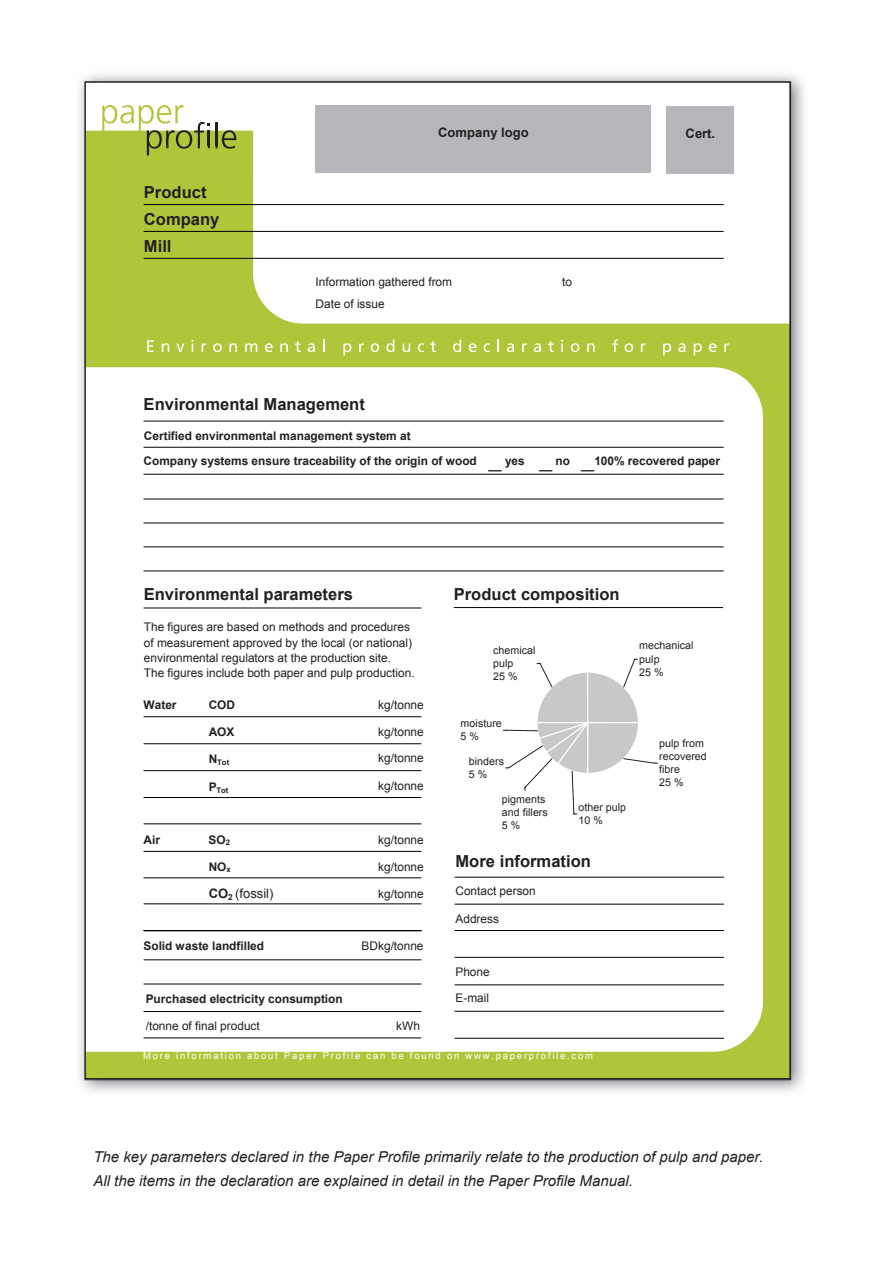
<style>
.page{position:relative;width:893px;height:1263px;background:#fff}
.page>*{position:absolute;margin:0;border:0;box-sizing:border-box;transform-origin:0 0}
.t1{font:700 16.5px/26.8px "Arial";color:#231f20}
.t2{font:italic 15px/24px "Arial";color:#231f20}
.t3{font:700 13.05px "Arial";color:#231f20}
.t4{font:13.05px "Arial";color:#231f20}
.t5{font:11.85px/15.5px "Arial";color:#231f20}
.t6{font:700 11.85px "Arial";color:#231f20}
.t7{font:10.65px/13.2px "Arial";letter-spacing:.005em;color:#231f20}
.t8{font:9.45px "Arial";letter-spacing:.19em;color:#fff}
.t9{font:700 7.65px "Arial";color:#231f20}
.s1{font-weight:700}
</style>
<div class="page">
<img style="left:79px;top:74px;width:726px;height:1018px">
<div style="left:85px;top:82px;width:705px;height:996px;background:#b0c63a"></div>
<div style="left:87px;top:367px;width:676px;height:685px;background:#fff"></div>
<div style="left:253px;top:84px;width:535px;height:240px;background:#fff"></div>
<div style="left:85px;top:82px;width:235px;height:49px;background:#fff"></div>
<svg style="left:147px;top:340px;width:7px;height:12px"></svg>
<svg style="left:162px;top:343px;width:7px;height:9px"></svg>
<svg style="left:176px;top:344px;width:8px;height:8px"></svg>
<svg style="left:191px;top:340px;width:2px;height:12px"></svg>
<svg style="left:202px;top:343px;width:4px;height:9px"></svg>
<svg style="left:213px;top:343px;width:24px;height:10px"></svg>
<svg style="left:245px;top:343px;width:13px;height:9px"></svg>
<svg style="left:265px;top:343px;width:8px;height:10px"></svg>
<svg style="left:280px;top:343px;width:8px;height:9px"></svg>
<svg style="left:295px;top:341px;width:6px;height:12px"></svg>
<svg style="left:307px;top:343px;width:8px;height:9px"></svg>
<svg style="left:323px;top:339px;width:2px;height:13px"></svg>
<svg style="left:343px;top:343px;width:9px;height:12px"></svg>
<svg style="left:359px;top:343px;width:5px;height:9px"></svg>
<svg style="left:371px;top:339px;width:23px;height:14px"></svg>
<svg style="left:403px;top:344px;width:7px;height:8px"></svg>
<svg style="left:417px;top:343px;width:7px;height:10px"></svg>
<svg style="left:430px;top:341px;width:6px;height:12px"></svg>
<svg style="left:453px;top:339px;width:8px;height:14px"></svg>
<svg style="left:468px;top:343px;width:22px;height:10px"></svg>
<svg style="left:497px;top:339px;width:2px;height:13px"></svg>
<svg style="left:506px;top:343px;width:9px;height:10px"></svg>
<svg style="left:522px;top:343px;width:5px;height:9px"></svg>
<svg style="left:533px;top:343px;width:8px;height:9px"></svg>
<svg style="left:548px;top:341px;width:6px;height:12px"></svg>
<svg style="left:561px;top:340px;width:2px;height:12px"></svg>
<svg style="left:571px;top:343px;width:9px;height:10px"></svg>
<svg style="left:587px;top:343px;width:8px;height:9px"></svg>
<svg style="left:612px;top:339px;width:6px;height:13px"></svg>
<svg style="left:625px;top:343px;width:9px;height:10px"></svg>
<svg style="left:641px;top:343px;width:5px;height:9px"></svg>
<svg style="left:663px;top:343px;width:8px;height:12px"></svg>
<svg style="left:678px;top:343px;width:8px;height:10px"></svg>
<svg style="left:694px;top:343px;width:8px;height:12px"></svg>
<svg style="left:708px;top:343px;width:9px;height:10px"></svg>
<svg style="left:724px;top:343px;width:5px;height:9px"></svg>
<svg style="left:87px;top:105px;width:166px;height:51px"></svg>
<hr style="left:455px;top:1011px;width:269px;height:1px;background:#000">
<hr style="left:455px;top:984px;width:269px;height:1px;background:#000">
<hr style="left:455px;top:957px;width:269px;height:1px;background:#000">
<hr style="left:455px;top:930px;width:269px;height:1px;background:#000">
<hr style="left:455px;top:904px;width:269px;height:1px;background:#000">
<hr style="left:455px;top:877px;width:269px;height:1px;background:#000">
<hr style="left:144px;top:1037px;width:277px;height:1px;background:#000">
<hr style="left:144px;top:1011px;width:277px;height:1px;background:#000">
<hr style="left:144px;top:983px;width:277px;height:1px;background:#000">
<hr style="left:144px;top:930px;width:277px;height:1px;background:#000">
<hr style="left:144px;top:903px;width:277px;height:1px;background:#000">
<hr style="left:144px;top:877px;width:277px;height:1px;background:#000">
<hr style="left:144px;top:851px;width:277px;height:1px;background:#000">
<hr style="left:144px;top:823px;width:277px;height:1px;background:#000">
<hr style="left:144px;top:770px;width:277px;height:1px;background:#000">
<hr style="left:144px;top:743px;width:277px;height:1px;background:#000">
<hr style="left:144px;top:716px;width:277px;height:1px;background:#000">
<hr style="left:144px;top:607px;width:277px;height:1px;background:#000">
<hr style="left:454px;top:607px;width:269px;height:1px;background:#000">
<hr style="left:144px;top:474px;width:579px;height:1px;background:#000">
<hr style="left:144px;top:447px;width:579px;height:1px;background:#000">
<hr style="left:144px;top:421px;width:579px;height:1px;background:#000">
<hr style="left:144px;top:258px;width:579px;height:1px;background:#000">
<hr style="left:144px;top:231px;width:579px;height:1px;background:#000">
<hr style="left:144px;top:204px;width:579px;height:1px;background:#000">
<hr style="left:144px;top:797px;width:277px;height:1px;background:#000">
<hr style="left:144px;top:499px;width:579px;height:1px;background:#000">
<hr style="left:144px;top:522px;width:579px;height:1px;background:#000">
<hr style="left:144px;top:546px;width:579px;height:1px;background:#000">
<hr style="left:144px;top:570px;width:579px;height:1px;background:#000">
<hr style="left:455px;top:1038px;width:269px;height:1px;background:#000">
<hr style="left:144px;top:959px;width:277px;height:1px;background:#000">
<div style="left:455px;top:1018px;width:274px;height:14px;background:#fff"></div>
<div style="left:142px;top:1041px;width:583px;height:8px;background:#fff"></div>
<div style="left:315px;top:105px;width:336px;height:68px;background:#b5b7bb"></div>
<div style="left:667px;top:106px;width:67px;height:67px;background:#b5b7bb"></div>
<svg style="left:503px;top:659px;width:155px;height:155px;background:#ebebec"></svg>
<h1 class="t1" style="left:144px;top:180px;width:77px">Product<br>Company<br>Mill</h1>
<p class="t3" style="left:438px;top:124px;width:92px">Company logo</p>
<p class="t3" style="left:686px;top:125px;width:31px">Cert.</p>
<p class="t5" style="left:316px;top:274px;width:138px">Information gathered from</p>
<p class="t5" style="left:562px;top:274px;width:11px">to</p>
<p class="t5" style="left:316px;top:296px;width:71px">Date of issue</p>
<h1 class="t1" style="left:144px;top:391px;width:223px">Environmental Management</h1>
<p class="t6" style="left:144px;top:428px;width:268px">Certified environmental management system at</p>
<p class="t6" style="left:144px;top:453px;width:578px">Company systems ensure traceability of the origin of wood __ yes __ no __100% recovered paper</p>
<h1 class="t1" style="left:144px;top:581px;width:211px">Environmental parameters</h1>
<h1 class="t1" style="left:454px;top:581px;width:168px">Product composition</h1>
<p class="t5" style="left:144px;top:619px;width:272px">The figures are based on methods and procedures of measurement approved by the local (or national) environmental regulators at the production site.<br>The figures include both paper and pulp production.</p>
<p class="t6" style="left:144px;top:697px;width:35px">Water</p>
<p class="t6" style="left:209px;top:697px;width:28px">COD</p>
<p class="t5" style="left:378px;top:698px;width:47px">kg/tonne</p>
<p class="t6" style="left:209px;top:724px;width:27px">AOX</p>
<p class="t5" style="left:378px;top:725px;width:47px">kg/tonne</p>
<p class="t9" style="left:209px;top:757px;width:22px"><sup>N</sup>Tot</p>
<p class="t5" style="left:378px;top:750px;width:47px">kg/tonne</p>
<p class="t9" style="left:209px;top:785px;width:21px"><sup>P</sup>Tot</p>
<p class="t5" style="left:378px;top:778px;width:47px">kg/tonne</p>
<p class="t7" style="left:493px;top:643px;width:44px">chemical pulp<br>25 %</p>
<p class="t7" style="left:461px;top:717px;width:43px">moisture<br>5 %</p>
<p class="t7" style="left:469px;top:754px;width:37px">binders<br>5 %</p>
<p class="t7" style="left:502px;top:792px;width:47px">pigments and fillers<br>5 %</p>
<p class="t7" style="left:578px;top:800px;width:49px">other pulp<br>10 %</p>
<p class="t6" style="left:144px;top:832px;width:18px">Air</p>
<p class="t6" style="left:209px;top:832px;width:23px">SO<sub>2</sub></p>
<p class="t5" style="left:378px;top:832px;width:47px">kg/tonne</p>
<p class="t6" style="left:209px;top:858px;width:24px">NO<sub>x</sub></p>
<p class="t5" style="left:378px;top:859px;width:47px">kg/tonne</p>
<p class="t4" style="left:209px;top:884px;width:66px"><span class="s1">CO</span><sub>2</sub> (fossil)</p>
<p class="t5" style="left:378px;top:886px;width:47px">kg/tonne</p>
<p class="t6" style="left:144px;top:938px;width:122px">Solid waste landfilled</p>
<p class="t5" style="left:362px;top:938px;width:63px">BDkg/tonne</p>
<h1 class="t1" style="left:455px;top:848px;width:137px">More information</h1>
<p class="t5" style="left:455px;top:883px;width:82px">Contact person</p>
<p class="t5" style="left:455px;top:911px;width:45px">Address</p>
<p class="t5" style="left:455px;top:964px;width:36px">Phone</p>
<p class="t6" style="left:146px;top:991px;width:199px">Purchased electricity consumption</p>
<p class="t5" style="left:455px;top:990px;width:35px">E-mail</p>
<p class="t5" style="left:146px;top:1018px;width:116px">/tonne of final product</p>
<p class="t5" style="left:396px;top:1018px;width:25px">kWh</p>
<p class="t8" style="left:143px;top:1049px;width:451px">More information about Paper Profile can be found on www.paperprofile.com</p>
<p class="t7" style="left:639px;top:639px;width:56px">mechanical pulp<br>25 %</p>
<p class="t7" style="left:659px;top:736px;width:49px">pulp from recovered fibre<br>25 %</p>
<p class="t2" style="left:93px;top:1145px;width:671px">The key parameters declared in the Paper Profile primarily relate to the production of pulp and paper.<br>All the items in the declaration are explained in detail in the Paper Profile Manual.</p>
</div>
